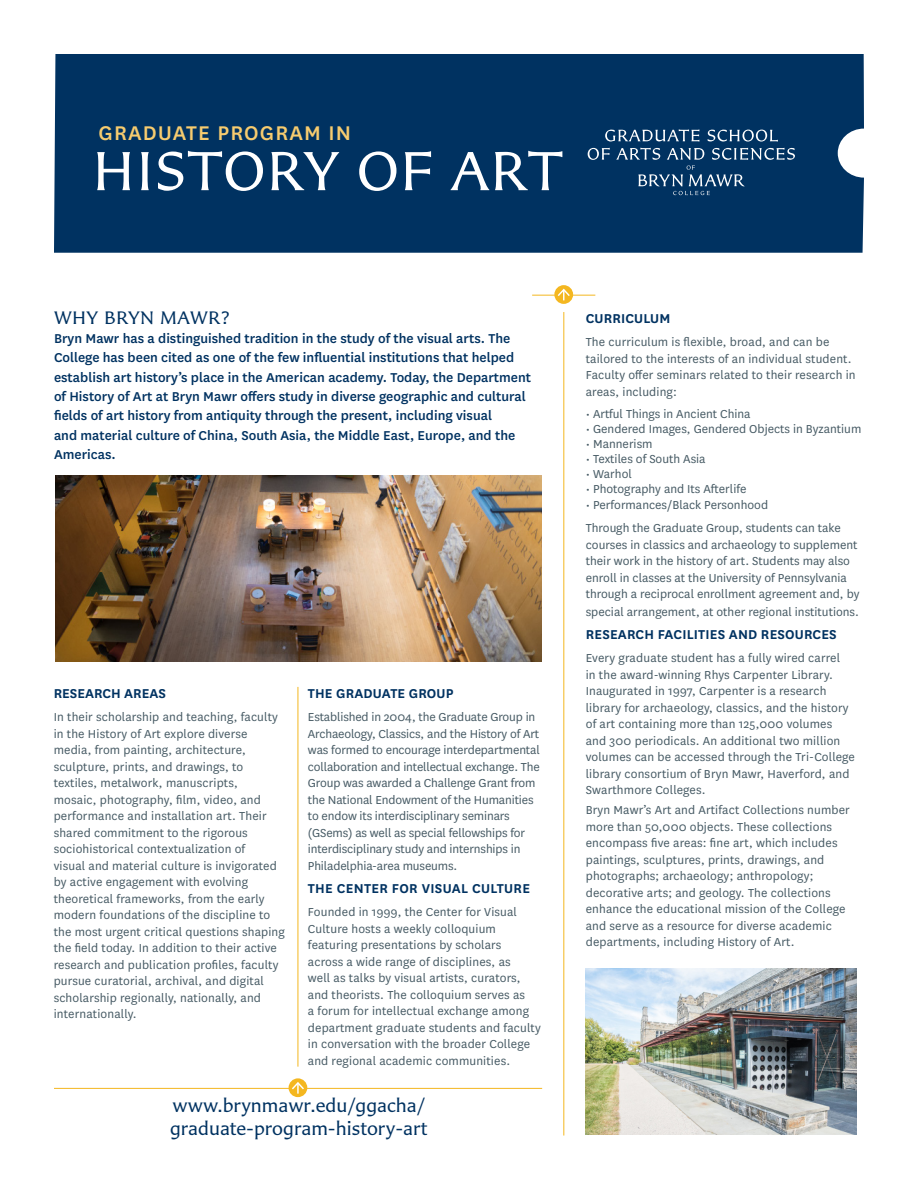
<style>
.page{position:relative;width:918px;height:1188px;background:#fff}
.page>*{position:absolute;margin:0;border:0;box-sizing:border-box;transform-origin:0 0}
.t1{font:57px "Carter Sans Std";letter-spacing:.02em;color:#fff}
.t2{font:500 23.25px "National";letter-spacing:.05em;color:#f7cc6f}
.t3{font:19.5px/23.4px "Carter Sans Std";color:#003261}
.t4{font:18.75px "Carter Sans Std";letter-spacing:.02em;color:#003261}
.t5{font:500 15px/19.4px "National";color:#003261}
.t6{font:600 15px "National";letter-spacing:.01em;color:#003261}
.t7{font:13.5px/16.5px "National";letter-spacing:.01em;color:#465a64}
.t8{font:13.5px/16.5px "National";letter-spacing:-.01em;color:#465a64}
</style>
<div class="page">
<hr style="left:298px;top:687px;width:1px;height:380px;background:#f4b720">
<hr style="left:563px;top:312px;width:1px;height:824px;background:#f4b720">
<div style="left:54px;top:54px;width:810px;height:199px;background:#003261"></div>
<svg style="left:605px;top:129px;width:94px;height:13px"></svg>
<svg style="left:708px;top:130px;width:70px;height:12px"></svg>
<svg style="left:588px;top:148px;width:22px;height:12px"></svg>
<svg style="left:616px;top:148px;width:179px;height:47px"></svg>
<hr style="left:532px;top:295px;width:63px;height:1px;background:#f4b720">
<svg style="left:554px;top:285px;width:19px;height:19px"></svg>
<svg style="left:556px;top:288px;width:15px;height:12px"></svg>
<img style="left:55px;top:475px;width:486px;height:187px">
<hr style="left:54px;top:1088px;width:488px;height:1px;background:#f4b720">
<svg style="left:289px;top:1078px;width:18px;height:19px"></svg>
<svg style="left:290px;top:1081px;width:16px;height:13px"></svg>
<img style="left:585px;top:968px;width:272px;height:166px">
<p class="t2" style="left:99px;top:117px;width:254px">GRADUATE PROGRAM IN</p>
<p class="t1" style="left:92px;top:138px;width:472px">HISTORY OF ART</p>
<h1 class="t4" style="left:54px;top:306px;width:177px">WHY BRYN MAWR?</h1>
<p class="t5" style="left:54px;top:328px;width:479px">Bryn Mawr has a distinguished tradition in the study of the visual arts. The College has been cited as one of the few infuential institutions that helped establish art history’s place in the American academy. Today, the Department of History of Art at Bryn Mawr ofers study in diverse geographic and cultural felds of art history from antiquity through the present, including visual<br>and material culture of China, South Asia, the Middle East, Europe, and the</p>
<p class="t5" style="left:54px;top:444px;width:63px">Americas.</p>
<h2 class="t6" style="left:54px;top:683px;width:114px">RESEARCH AREAS</h2>
<p class="t7" style="left:54px;top:708px;width:233px">In their scholarship and teaching, faculty in the History of Art explore diverse media, from painting, architecture, sculpture, prints, and drawings, to textiles, metalwork, manuscripts,<br>mosaic, photography, flm, video, and performance and installation art. Their shared commitment to the rigorous sociohistorical contextualization of<br>visual and material culture is invigorated by active engagement with evolving theoretical frameworks, from the early modern foundations of the discipline to the most urgent critical questions shaping the feld today. In addition to their active research and publication profles, faculty pursue curatorial, archival, and digital scholarship regionally, nationally, and internationally.</p>
<h3 class="t6" style="left:308px;top:683px;width:147px">THE GRADUATE GROUP</h3>
<p class="t8" style="left:308px;top:708px;width:233px">Established in 2004, the Graduate Group in Archaeology, Classics, and the History of Art was formed to encourage interdepartmental collaboration and intellectual exchange. The Group was awarded a Challenge Grant from the National Endowment of the Humanities to endow its interdisciplinary seminars (GSems) as well as special fellowships for interdisciplinary study and internships in Philadelphia-area museums.</p>
<h3 class="t6" style="left:308px;top:878px;width:224px">THE CENTER FOR VISUAL CULTURE</h3>
<p class="t7" style="left:308px;top:903px;width:234px">Founded in 1999, the Center for Visual Culture hosts a weekly colloquium featuring presentations by scholars<br>across a wide range of disciplines, as<br>well as talks by visual artists, curators, and theorists. The colloquium serves as<br>a forum for intellectual exchange among department graduate students and faculty in conversation with the broader College and regional academic communities.</p>
<h3 class="t3" style="left:170px;top:1094px;width:259px">www.brynmawr.edu/ggacha/ graduate-program-history-art</h3>
<h4 class="t6" style="left:586px;top:308px;width:86px">CURRICULUM</h4>
<p class="t7" style="left:586px;top:334px;width:271px">The curriculum is fexible, broad, and can be tailored to the interests of an individual student.<br>Faculty ofer seminars related to their research in areas, including:</p>
<p class="t7" style="left:586px;top:405px;width:166px">• Artful Things in Ancient China</p>
<p class="t7" style="left:586px;top:420px;width:277px">• Gendered Images, Gendered Objects in Byzantium</p>
<p class="t7" style="left:586px;top:435px;width:68px">• Mannerism</p>
<p class="t7" style="left:586px;top:450px;width:121px">• Textiles of South Asia</p>
<p class="t7" style="left:586px;top:465px;width:48px">• Warhol</p>
<p class="t7" style="left:586px;top:480px;width:162px">• Photography and Its Afterlife</p>
<p class="t7" style="left:586px;top:496px;width:184px">• Performances/Black Personhood</p>
<p class="t7" style="left:586px;top:519px;width:275px">Through the Graduate Group, students can take courses in classics and archaeology to supplement their work in the history of art. Students may also enroll in classes at the University of Pennsylvania through a reciprocal enrollment agreement and, by special arrangement, at other regional institutions.</p>
<h5 class="t6" style="left:586px;top:624px;width:253px">RESEARCH FACILITIES AND RESOURCES</h5>
<p class="t7" style="left:586px;top:649px;width:271px">Every graduate student has a fully wired carrel<br>in the award-winning Rhys Carpenter Library.<br>Inaugurated in 1997, Carpenter is a research library for archaeology, classics, and the history of art containing more than 125,000 volumes and 300 periodicals. An additional two million volumes can be accessed through the Tri-College library consortium of Bryn Mawr, Haverford, and Swarthmore Colleges.</p>
<p class="t7" style="left:586px;top:801px;width:266px">Bryn Mawr’s Art and Artifact Collections number more than 50,000 objects. These collections encompass fve areas: fne art, which includes paintings, sculptures, prints, drawings, and photographs; archaeology; anthropology; decorative arts; and geology. The collections enhance the educational mission of the College and serve as a resource for diverse academic departments, including History of Art.</p>
</div>
